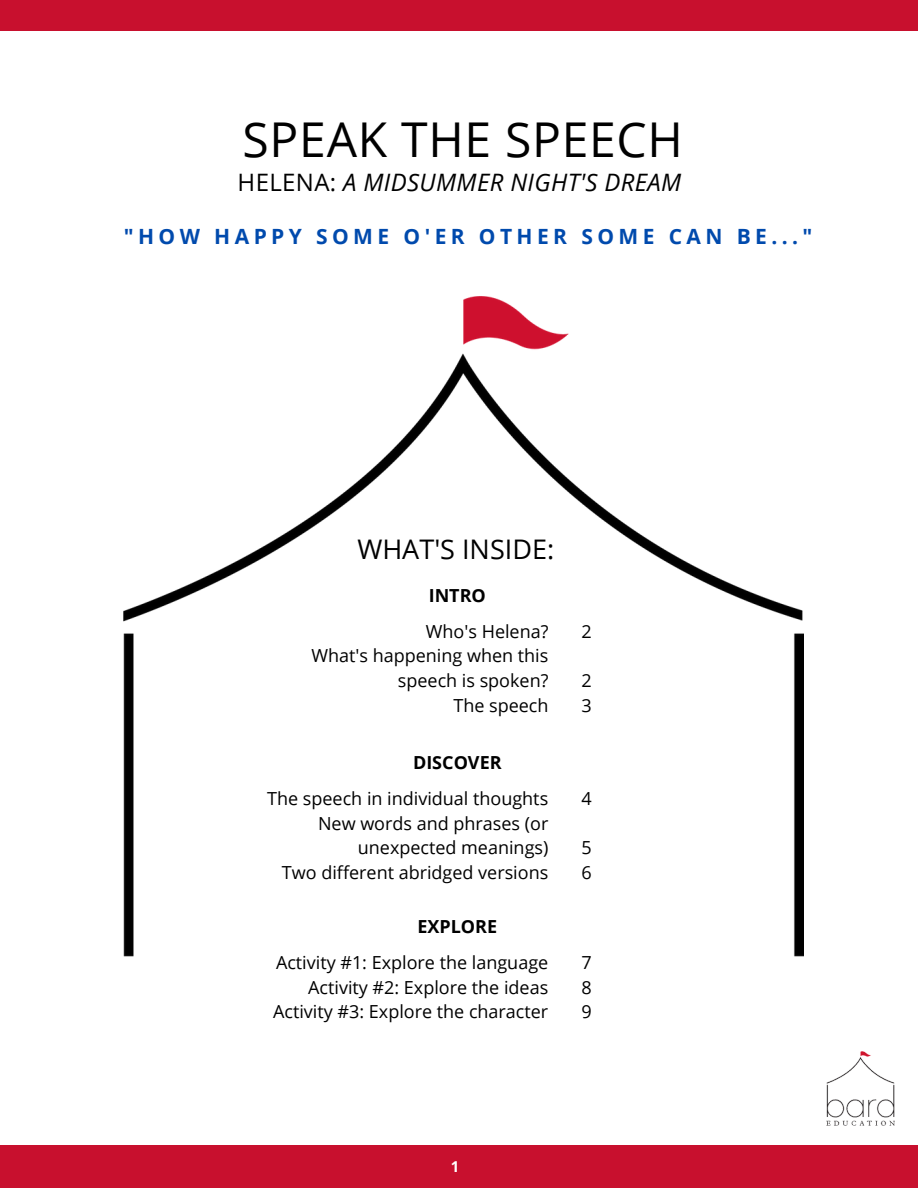
<style>
.page{position:relative;width:918px;height:1188px;background:#fff}
.page>*{position:absolute;margin:0;border:0;box-sizing:border-box;transform-origin:0 0}
.t1{font:48px "Open Sans";letter-spacing:.015em;color:#000}
.t2{font:27px "Open Sans";color:#000}
.t3{font:italic 24px "Open Sans";letter-spacing:.015em;color:#000}
.t4{font:700 21px "Open Sans";letter-spacing:.21em;color:#004aad}
.t5{font:18px/24.8px "Open Sans";color:#000;text-align:right}
.t6{font:700 18px "Open Sans";color:#000}
.t7{font:700 15px "Open Sans";color:#fff}
.s1{font-style:normal}
</style>
<div class="page">
<div style="left:0;top:0;width:918px;height:30px;background:#c8102e"></div>
<img style="left:826px;top:1051px;width:69px;height:74px">
<div style="left:0;top:1146px;width:918px;height:42px;background:#c8102e"></div>
<img style="left:123px;top:296px;width:681px;height:660px">
<p class="t1" style="left:243px;top:105px;width:442px">SPEAK THE SPEECH</p>
<p class="t3" style="left:238px;top:165px;width:445px"><span class="s1">HELENA:</span> A MIDSUMMER NIGHT'S DREAM</p>
<p class="t4" style="left:124px;top:222px;width:690px">"HOW HAPPY SOME O'ER OTHER SOME CAN BE..."</p>
<p class="t2" style="left:357px;top:530px;width:198px">WHAT'S INSIDE:</p>
<p class="t6" style="left:429px;top:583px;width:59px">INTRO</p>
<p class="t5" style="left:426px;top:618px;width:124px">Who's Helena?</p>
<p class="t5" style="left:311px;top:643px;width:239px">What's happening when this speech is spoken?</p>
<p class="t5" style="left:453px;top:693px;width:97px">The speech</p>
<p class="t6" style="left:413px;top:750px;width:90px">DISCOVER</p>
<p class="t5" style="left:267px;top:785px;width:283px">The speech in individual thoughts</p>
<p class="t5" style="left:318px;top:810px;width:232px">New words and phrases (or unexpected meanings)</p>
<p class="t5" style="left:282px;top:860px;width:268px">Two different abridged versions</p>
<p class="t6" style="left:417px;top:914px;width:81px">EXPLORE</p>
<p class="t5" style="left:276px;top:949px;width:274px">Activity #1: Explore the language</p>
<p class="t5" style="left:308px;top:974px;width:242px">Activity #2: Explore the ideas</p>
<p class="t5" style="left:273px;top:999px;width:277px">Activity #3: Explore the character</p>
<p class="t5" style="left:582px;top:618px;width:12px">2</p>
<p class="t5" style="left:582px;top:668px;width:12px">2</p>
<p class="t5" style="left:582px;top:693px;width:12px">3</p>
<p class="t5" style="left:582px;top:785px;width:12px">4</p>
<p class="t5" style="left:582px;top:835px;width:12px">5</p>
<p class="t5" style="left:582px;top:860px;width:12px">6</p>
<p class="t5" style="left:582px;top:949px;width:12px">7</p>
<p class="t5" style="left:582px;top:974px;width:12px">8</p>
<p class="t5" style="left:582px;top:999px;width:12px">9</p>
<p class="t7" style="left:451px;top:1156px;width:10px">1</p>
</div>
